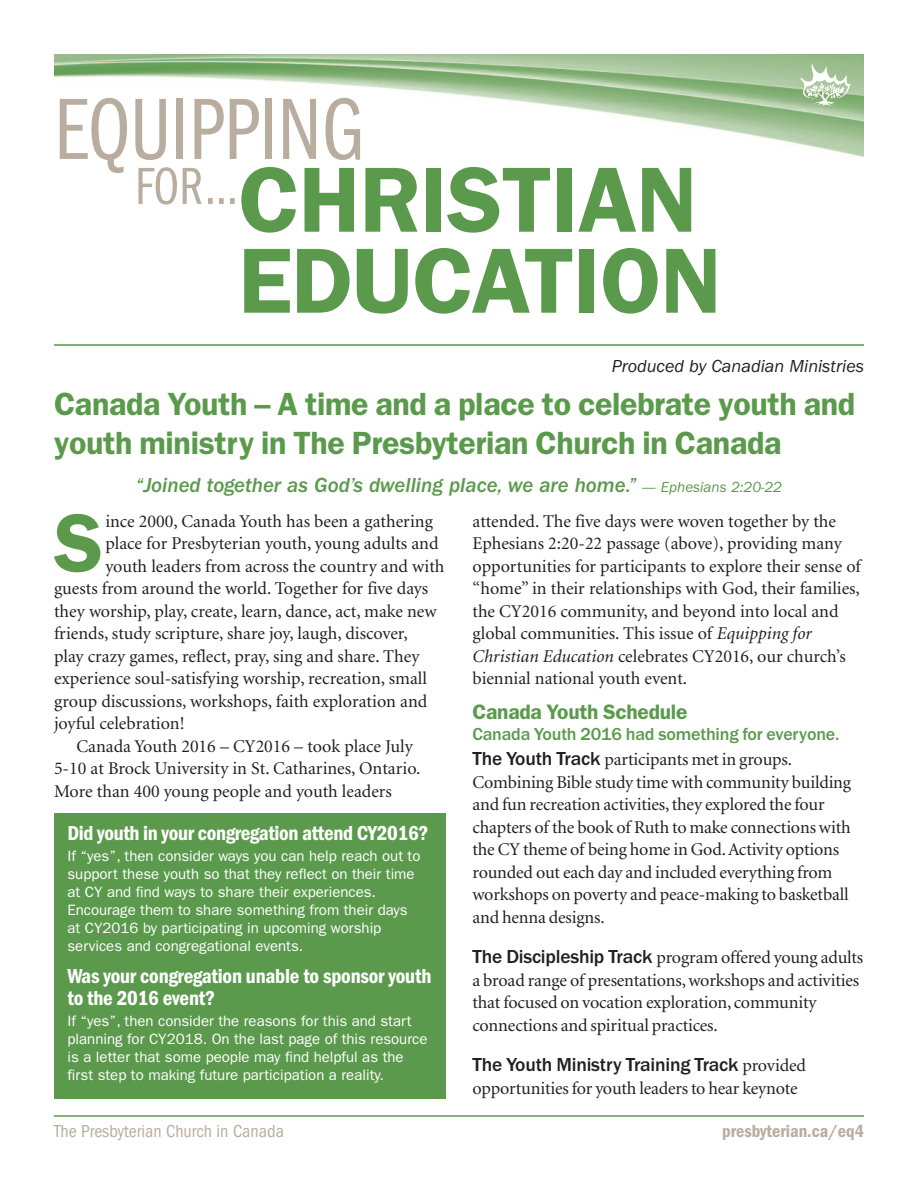
<style>
.page{position:relative;width:918px;height:1188px;background:#fff}
.page>*{position:absolute;margin:0;border:0;box-sizing:border-box;transform-origin:0 0}
.t1{font:600 93px/81px "Franklin Gothic";letter-spacing:-.01em;color:#5b9a4c}
.t2{font:90px "Franklin Gothic Book Cmpr";color:#b8ad9f}
.t3{font:600 82.8px "Franklin Gothic";color:#5b9a4c}
.t4{font:54px "Franklin Gothic Book Cmpr";color:#b8ad9f}
.t5{font:600 32.25px/39px "Franklin Gothic";letter-spacing:-.01em;color:#5b9a4c}
.t6{font:600 condensed 21px/22.5px "Franklin Gothic";letter-spacing:-.01em;color:#fff}
.t7{font:italic 500 21px "Franklin Gothic";color:#5b9a4c}
.t8{font:600 21px "Franklin Gothic";letter-spacing:-.01em;color:#5b9a4c}
.t9{font:500 19.5px "Franklin Gothic";letter-spacing:-.01em;color:#231f20}
.t10{font:18px/22.5px "Minion";letter-spacing:-.005em;color:#231f20}
.t11{font:500 18px "Franklin Gothic";letter-spacing:-.01em;color:#5b9a4c}
.t12{font:condensed 18px "Franklin Gothic";color:#b8ad9f}
.t13{font:italic 18px "Franklin Gothic";color:#231f20}
.t14{font:600 condensed 18px "Franklin Gothic";color:#b8ad9f}
.t15{font:15px/18px "Franklin Gothic";color:#fff}
.s1{font-weight:400;font-size:15px}
.s2{font-style:italic}
.s3{font-family:"Franklin Gothic";font-weight:500;font-size:19.5px}
.s4{font-family:"Minion";font-weight:400;font-size:18px}
</style>
<div class="page">
<img style="left:54px;top:54px;width:810px;height:103px">
<hr style="left:54px;top:1115px;width:810px;height:2px;background:#5b9a4c">
<hr style="left:54px;top:344px;width:810px;height:2px;background:#5b9a4c">
<svg style="left:800px;top:63px;width:51px;height:43px"></svg>
<div style="left:54px;top:813px;width:392px;height:285px;background:#5b9a4c"></div>
<h2 class="t2" style="left:54px;top:99px;width:311px">EQUIPPING</h2>
<h1 class="t1" style="left:238px;top:167px;width:485px">CHRISTIAN<br>EDUCATION</h1>
<h3 class="t4" style="left:135px;top:168px;width:104px">FOR…</h3>
<p class="t13" style="left:612px;top:360px;width:254px">Produced by Canadian Ministries</p>
<h3 class="t5" style="left:54px;top:388px;width:803px">Canada Youth – A time and a place to celebrate youth and youth ministry in The Presbyterian Church in Canada</h3>
<p class="t7" style="left:136px;top:478px;width:648px">“Joined together as God’s dwelling place, we are home.” <span class="s1">— Ephesians 2:20-22</span></p>
<h3 class="t3" style="left:54px;top:515px;width:51px">S</h3>
<p class="t10" style="left:105px;top:511px;width:329px">ince 2000, Canada Youth has been a gathering</p>
<p class="t10" style="left:105px;top:533px;width:335px">place for Presbyterian youth, young adults and</p>
<p class="t10" style="left:105px;top:556px;width:341px">youth leaders from across the country and with</p>
<p class="t10" style="left:54px;top:578px;width:376px">guests from around the world. Together for five days</p>
<p class="t10" style="left:54px;top:601px;width:384px">they worship, play, create, learn, dance, act, make new</p>
<p class="t10" style="left:54px;top:623px;width:355px">friends, study scripture, share joy, laugh, discover,</p>
<p class="t10" style="left:54px;top:646px;width:367px">play crazy games, reflect, pray, sing and share. They</p>
<p class="t10" style="left:54px;top:668px;width:375px">experience soul-satisfying worship, recreation, small</p>
<p class="t10" style="left:54px;top:691px;width:375px">group discussions, workshops, faith exploration and</p>
<p class="t10" style="left:54px;top:713px;width:132px">joyful celebration!</p>
<p class="t10" style="left:77px;top:736px;width:338px">Canada Youth 2016 – CY2016 – took place July</p>
<p class="t10" style="left:54px;top:758px;width:368px">5-10 at Brock University in St. Catharines, Ontario.</p>
<p class="t10" style="left:54px;top:781px;width:339px">More than 400 young people and youth leaders</p>
<p class="t6" style="left:68px;top:824px;width:363px">Did youth in your congregation attend CY2016?</p>
<p class="t15" style="left:67px;top:849px;width:355px">If “yes”, then consider ways you can help reach out to support these youth so that they reflect on their time at CY and find ways to share their experiences.<br>Encourage them to share something from their days at CY2016 by participating in upcoming worship services and congregational events.</p>
<p class="t6" style="left:67px;top:966px;width:365px">Was your congregation unable to sponsor youth to the 2016 event?</p>
<p class="t15" style="left:67px;top:1014px;width:361px">If “yes”, then consider the reasons for this and start planning for CY2018. On the last page of this resource is a letter that some people may find helpful as the first step to making future participation a reality.</p>
<p class="t10" style="left:473px;top:511px;width:390px">attended. The five days were woven together by the Ephesians 2:20-22 passage (above), providing many opportunities for participants to explore their sense of “home” in their relationships with God, their families, the CY2016 community, and beyond into local and global communities. This issue of <span class="s2">Equipping for Christian Education</span> celebrates CY2016, our church’s biennial national youth event.</p>
<p class="t8" style="left:472px;top:704px;width:217px">Canada Youth Schedule</p>
<p class="t11" style="left:472px;top:727px;width:369px">Canada Youth 2016 had something for everyone.</p>
<p class="t10" style="left:472px;top:749px;width:380px"><span class="s3">The Youth Track</span> participants met in groups.<br>Combining Bible study time with community building and fun recreation activities,they explored the four chapters of the book of Ruth to make connections with the CY theme of being home in God.Activity options rounded out each day and included everything from workshops on poverty and peace-making to basketball and henna designs.</p>
<p class="t10" style="left:472px;top:947px;width:392px"><span class="s3">The Discipleship Track</span> program offered young adults a broad range of presentations,workshops and activities that focused on vocation exploration, community connections and spiritual practices.</p>
<p class="t9" style="left:472px;top:1058px;width:335px">The Youth Ministry Training Track <span class="s4">provided</span></p>
<p class="t10" style="left:472px;top:1078px;width:327px">opportunities for youth leaders to hear keynote</p>
<p class="t12" style="left:54px;top:1125px;width:231px">The Presbyterian Church in Canada</p>
<p class="t14" style="left:722px;top:1125px;width:143px">presbyterian.ca/eq4</p>
</div>
